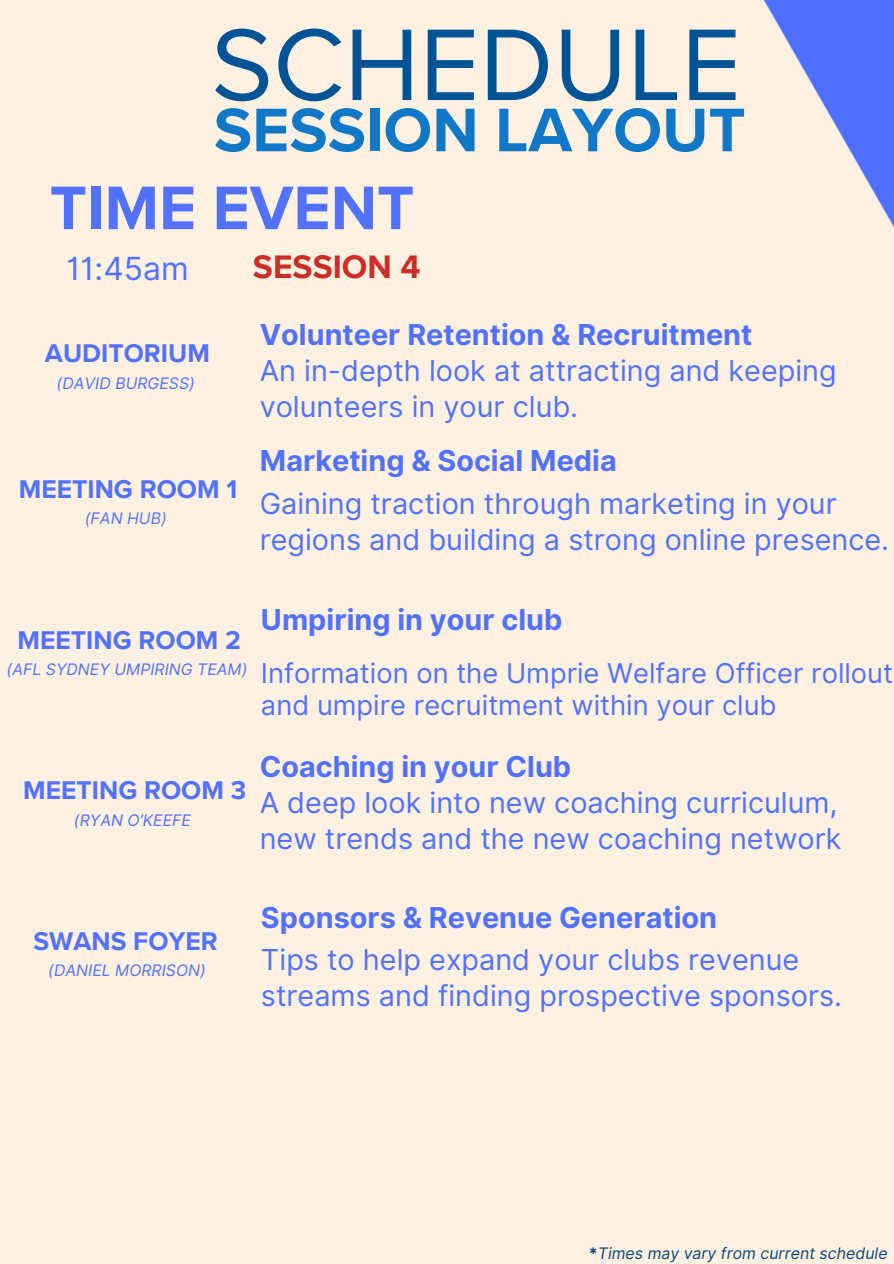
<style>
.page{position:relative;width:894px;height:1264px;background:#fff}
.page>*{position:absolute;margin:0;border:0;box-sizing:border-box;transform-origin:0 0}
.t1{font:105.45px "Proxima Nova";color:#005495}
.t2{font:700 63.75px "Proxima Nova";color:#1078c6}
.t3{font:700 63.75px "Proxima Nova";color:#5271ff}
.t4{font:700 33.45px "Proxima Nova";color:#cd2d27}
.t5{font:31.8px "Inter";color:#5271ff}
.t6{font:28.8px/36px "Inter";color:#5271ff}
.t7{font:700 28.8px "Inter";color:#5271ff}
.t8{font:27.3px/32.7px "Inter";color:#5271ff}
.t9{font:700 26.4px "Proxima Nova";color:#5271ff}
.t10{font:italic 15.9px "Inter";color:#5271ff}
.t11{font:italic 15.9px "Inter";color:#0b4876}
.s1{font-weight:700}
.s2{font-weight:700;font-style:normal}
</style>
<div class="page">
<div style="left:0;top:0;width:893px;height:1263px;background:#fef1e1"></div>
<img style="left:764px;top:0;width:129px;height:226px">
<h3 class="t1" style="left:211px;top:3px;width:531px">SCHEDULE</h3>
<p class="t2" style="left:214px;top:93px;width:533px">SESSION LAYOUT</p>
<h1 class="t3" style="left:50px;top:170px;width:366px">TIME EVENT</h1>
<h2 class="t5" style="left:66px;top:250px;width:124px">11:45am</h2>
<h2 class="t4" style="left:253px;top:247px;width:169px">SESSION 4</h2>
<h5 class="t9" style="left:45px;top:338px;width:166px">AUDITORIUM</h5>
<p class="t10" style="left:57px;top:373px;width:140px">(DAVID BURGESS)</p>
<h5 class="t9" style="left:19px;top:473px;width:220px">MEETING ROOM 1</h5>
<h4 class="t10" style="left:85px;top:508px;width:83px">(FAN HUB)</h4>
<p class="t6" style="left:259px;top:316px;width:578px"><span class="s1">Volunteer Retention &amp; Recruitment<br></span>An in-depth look at attracting and keeping volunteers in your club.</p>
<p class="t6" style="left:259px;top:439px;width:578px;line-height:42.8px"><span class="s1">Marketing &amp; Social Media<br></span>Gaining traction through marketing in your</p>
<p class="t6" style="left:259px;top:521px;width:631px">regions and building a strong online presence.</p>
<h6 class="t9" style="left:18px;top:624px;width:225px">MEETING ROOM 2</h6>
<h5 class="t10" style="left:7px;top:659px;width:242px">(AFL SYDNEY UMPIRING TEAM)</h5>
<p class="t9" style="left:23px;top:775px;width:224px">MEETING ROOM 3</p>
<h5 class="t10" style="left:74px;top:810px;width:118px">(RYAN O’KEEFE</h5>
<h6 class="t7" style="left:261px;top:602px;width:303px">Umpiring in your club</h6>
<h6 class="t8" style="left:261px;top:656px;width:633px">Information on the Umprie Welfare Officer rollout and umpire recruitment within your club</h6>
<h6 class="t6" style="left:259px;top:748px;width:583px"><span class="s1">Coaching in your Club<br></span>A deep look into new coaching curriculum, new trends and the new coaching network</h6>
<p class="t9" style="left:33px;top:926px;width:186px">SWANS FOYER</p>
<h6 class="t10" style="left:48px;top:961px;width:159px">(DANIEL MORRISON)</h6>
<h5 class="t6" style="left:261px;top:895px;width:539px;line-height:42.8px"><span class="s1">Sponsors &amp; Revenue Generation<br></span>Tips to help expand your clubs revenue</h5>
<h5 class="t6" style="left:261px;top:977px;width:582px">streams and finding prospective sponsors.</h5>
<p class="t11" style="left:588px;top:1243px;width:300px"><span class="s2">*</span>Times may vary from current schedule</p>
</div>
